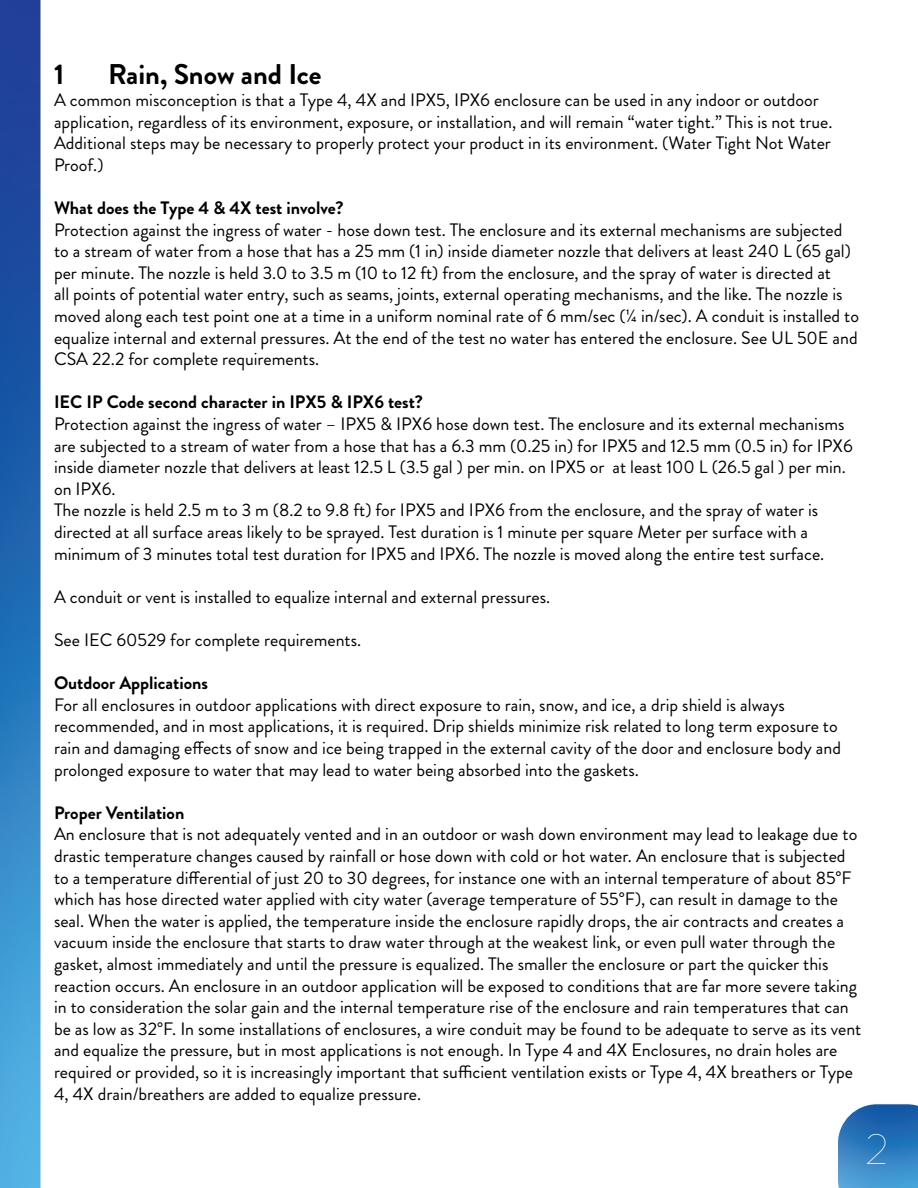
<style>
.page{position:relative;width:918px;height:1188px;background:#fff}
.page>*{position:absolute;margin:0;border:0;box-sizing:border-box;transform-origin:0 0}
.t1{font:100 43.5px "Brandon Grotesque";color:#fff}
.t2{font:700 28.5px "Brandon Grotesque";color:#000}
.t3{font:18px/21.6px "Brandon Grotesque";color:#000}
.t4{font:700 18px "Brandon Grotesque";color:#000}
</style>
<div class="page">
<img style="left:0;top:0;width:40px;height:1188px">
<img style="left:838px;top:1104px;width:80px;height:84px">
<h2 class="t2" style="left:54px;top:55px;width:12px">1</h2>
<h2 class="t2" style="left:108px;top:55px;width:215px">Rain, Snow and Ice</h2>
<p class="t3" style="left:54px;top:89px;width:780px">A common misconception is that a Type 4, 4X and IPX5, IPX6 enclosure can be used in any indoor or outdoor application, regardless of its environment, exposure, or installation, and will remain “water tight.” This is not true.<br>Additional steps may be necessary to properly protect your product in its environment. (Water Tight Not Water Proof.)</p>
<p class="t4" style="left:54px;top:195px;width:291px">What does the Type 4 &amp; 4X test involve?</p>
<p class="t3" style="left:54px;top:219px;width:807px">Protection against the ingress of water - hose down test. The enclosure and its external mechanisms are subjected to a stream of water from a hose that has a 25 mm (1 in) inside diameter nozzle that delivers at least 240 L (65 gal) per minute. The nozzle is held 3.0 to 3.5 m (10 to 12 ft) from the enclosure, and the spray of water is directed at<br>all points of potential water entry, such as seams, joints, external operating mechanisms, and the like. The nozzle is moved along each test point one at a time in a uniform nominal rate of 6 mm/sec (¼ in/sec). A conduit is installed to equalize internal and external pressures. At the end of the test no water has entered the enclosure. See UL 50E and CSA 22.2 for complete requirements.</p>
<p class="t4" style="left:54px;top:390px;width:370px">IEC IP Code second character in IPX5 &amp; IPX6 test?</p>
<p class="t3" style="left:54px;top:413px;width:800px">Protection against the ingress of water – IPX5 &amp; IPX6 hose down test. The enclosure and its external mechanisms are subjected to a stream of water from a hose that has a 6.3 mm (0.25 in) for IPX5 and 12.5 mm (0.5 in) for IPX6 inside diameter nozzle that delivers at least 12.5 L (3.5 gal ) per min. on IPX5 or at least 100 L (26.5 gal ) per min. on IPX6.<br>The nozzle is held 2.5 m to 3 m (8.2 to 9.8 ft) for IPX5 and IPX6 from the enclosure, and the spray of water is directed at all surface areas likely to be sprayed. Test duration is 1 minute per square Meter per surface with a minimum of 3 minutes total test duration for IPX5 and IPX6. The nozzle is moved along the entire test surface.</p>
<p class="t3" style="left:54px;top:586px;width:498px">A conduit or vent is installed to equalize internal and external pressures.</p>
<p class="t3" style="left:54px;top:629px;width:309px">See IEC 60529 for complete requirements.</p>
<p class="t4" style="left:54px;top:670px;width:156px">Outdoor Applications</p>
<p class="t3" style="left:54px;top:694px;width:789px">For all enclosures in outdoor applications with direct exposure to rain, snow, and ice, a drip shield is always recommended, and in most applications, it is required. Drip shields minimize risk related to long term exposure to rain and damaging effects of snow and ice being trapped in the external cavity of the door and enclosure body and prolonged exposure to water that may lead to water being absorbed into the gaskets.</p>
<p class="t4" style="left:54px;top:800px;width:132px">Proper Ventilation</p>
<p class="t3" style="left:54px;top:824px;width:809px">An enclosure that is not adequately vented and in an outdoor or wash down environment may lead to leakage due to drastic temperature changes caused by rainfall or hose down with cold or hot water. An enclosure that is subjected to a temperature differential of just 20 to 30 degrees, for instance one with an internal temperature of about 85°F which has hose directed water applied with city water (average temperature of 55°F), can result in damage to the seal. When the water is applied, the temperature inside the enclosure rapidly drops, the air contracts and creates a vacuum inside the enclosure that starts to draw water through at the weakest link, or even pull water through the gasket, almost immediately and until the pressure is equalized. The smaller the enclosure or part the quicker this reaction occurs. An enclosure in an outdoor application will be exposed to conditions that are far more severe taking in to consideration the solar gain and the internal temperature rise of the enclosure and rain temperatures that can be as low as 32°F. In some installations of enclosures, a wire conduit may be found to be adequate to serve as its vent and equalize the pressure, but in most applications is not enough. In Type 4 and 4X Enclosures, no drain holes are required or provided, so it is increasingly important that sufficient ventilation exists or Type 4, 4X breathers or Type 4, 4X drain/breathers are added to equalize pressure.</p>
<h1 class="t1" style="left:866px;top:1120px;width:24px">2</h1>
</div>
